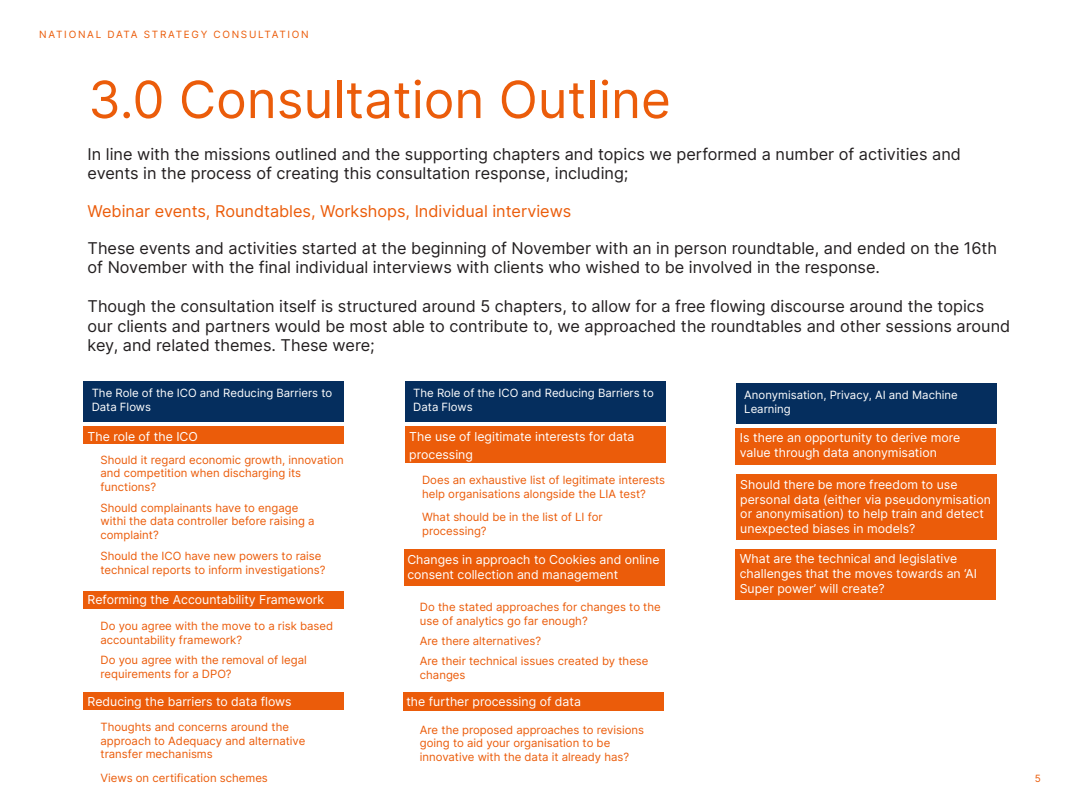
<style>
.page{position:relative;width:1080px;height:810px;background:#fff}
.page>*{position:absolute;margin:0;border:0;box-sizing:border-box;transform-origin:0 0}
.t1{font:51.25px "Inter";color:#eb5c0a}
.t2{font:16.25px/19.5px "Inter";color:#231f20}
.t3{font:16.25px "Inter";color:#eb5c0a}
.t4{font:12.25px/14.8px "Inter";color:#fff}
.t5{font:11.38px/13.6px "Inter";color:#eb5c0a}
.t6{font:11.38px/13.6px "Inter";color:#fff}
.t7{font:10px "Inter";letter-spacing:.17em;color:#eb5c0a}
</style>
<div class="page">
<div style="left:84px;top:381px;width:260px;height:41px;background:#052e5e"></div>
<div style="left:84px;top:426px;width:260px;height:18px;background:#eb5c0a"></div>
<div style="left:84px;top:591px;width:260px;height:18px;background:#eb5c0a"></div>
<div style="left:84px;top:692px;width:260px;height:18px;background:#eb5c0a"></div>
<div style="left:405px;top:381px;width:260px;height:41px;background:#052e5e"></div>
<div style="left:405px;top:426px;width:260px;height:37px;background:#eb5c0a"></div>
<div style="left:405px;top:549px;width:260px;height:37px;background:#eb5c0a"></div>
<div style="left:403px;top:692px;width:260px;height:19px;background:#eb5c0a"></div>
<div style="left:736px;top:383px;width:261px;height:41px;background:#052e5e"></div>
<div style="left:736px;top:428px;width:260px;height:37px;background:#eb5c0a"></div>
<div style="left:736px;top:475px;width:261px;height:65px;background:#eb5c0a"></div>
<div style="left:736px;top:549px;width:260px;height:51px;background:#eb5c0a"></div>
<p class="t7" style="left:39px;top:27px;width:271px">NATIONAL DATA STRATEGY CONSULTATION</p>
<p class="t1" style="left:88px;top:62px;width:584px">3.0 Consultation Outline</p>
<p class="t2" style="left:88px;top:143px;width:875px">In line with the missions outlined and the supporting chapters and topics we performed a number of activities and events in the process of creating this consultation response, including;</p>
<p class="t3" style="left:88px;top:199px;width:485px">Webinar events, Roundtables, Workshops, Individual interviews</p>
<p class="t2" style="left:88px;top:238px;width:911px">These events and activities started at the beginning of November with an in person roundtable, and ended on the 16th of November with the final individual interviews with clients who wished to be involved in the response.</p>
<p class="t2" style="left:88px;top:296px;width:924px">Though the consultation itself is structured around 5 chapters, to allow for a free flowing discourse around the topics our clients and partners would be most able to contribute to, we approached the roundtables and other sessions around key, and related themes. These were;</p>
<p class="t6" style="left:92px;top:386px;width:242px">The Role of the ICO and Reducing Barriers to<br>Data Flows</p>
<p class="t4" style="left:88px;top:428px;width:112px">The role of the ICO</p>
<p class="t5" style="left:101px;top:452px;width:245px">Should it regard economic growth, innovation and competition when discharging its functions?</p>
<p class="t5" style="left:101px;top:501px;width:216px">Should complainants have to engage withi the data controller before raising a complaint?</p>
<p class="t5" style="left:101px;top:549px;width:226px">Should the ICO have new powers to raise technical reports to inform investigations?</p>
<p class="t4" style="left:88px;top:592px;width:238px">Reforming the Accountability Framework</p>
<p class="t5" style="left:101px;top:619px;width:234px">Do you agree with the move to a risk based accountability framework?</p>
<p class="t5" style="left:101px;top:653px;width:208px">Do you agree with the removal of legal requirements for a DPO?</p>
<p class="t4" style="left:88px;top:694px;width:206px">Reducing the barriers to data flows</p>
<p class="t5" style="left:101px;top:720px;width:206px">Thoughts and concerns around the approach to Adequacy and alternative transfer mechanisms</p>
<p class="t5" style="left:101px;top:771px;width:169px">Views on certification schemes</p>
<p class="t6" style="left:413px;top:386px;width:242px">The Role of the ICO and Reducing Barriers to<br>Data Flows</p>
<p class="t4" style="left:409px;top:427px;width:227px;line-height:18px">The use of legitimate interests for data processing</p>
<p class="t5" style="left:422px;top:473px;width:245px">Does an exhaustive list of legitimate interests help organisations alongside the LIA test?</p>
<p class="t5" style="left:422px;top:510px;width:182px">What should be in the list of LI for processing?</p>
<p class="t4" style="left:407px;top:552px;width:254px">Changes in approach to Cookies and online consent collection and management</p>
<p class="t5" style="left:420px;top:600px;width:243px">Do the stated approaches for changes to the use of analytics go far enough?</p>
<p class="t5" style="left:420px;top:634px;width:123px">Are there alternatives?</p>
<p class="t5" style="left:420px;top:654px;width:230px">Are their technical issues created by these changes</p>
<p class="t4" style="left:406px;top:694px;width:176px">the further processing of data</p>
<p class="t5" style="left:420px;top:722px;width:226px">Are the proposed approaches to revisions going to aid your organisation to be innovative with the data it already has?</p>
<p class="t6" style="left:744px;top:388px;width:215px">Anonymisation, Privacy, AI and Machine<br>Learning</p>
<p class="t4" style="left:740px;top:430px;width:222px">Is there an opportunity to derive more value through data anonymisation</p>
<p class="t4" style="left:740px;top:477px;width:252px">Should there be more freedom to use personal data (either via pseudonymisation or anonymisation) to help train and detect unexpected biases in models?</p>
<p class="t4" style="left:740px;top:551px;width:239px">What are the technical and legislative challenges that the moves towards an ‘AI<br>Super power’ will create?</p>
<p class="t7" style="left:1035px;top:771px;width:8px">5</p>
</div>
